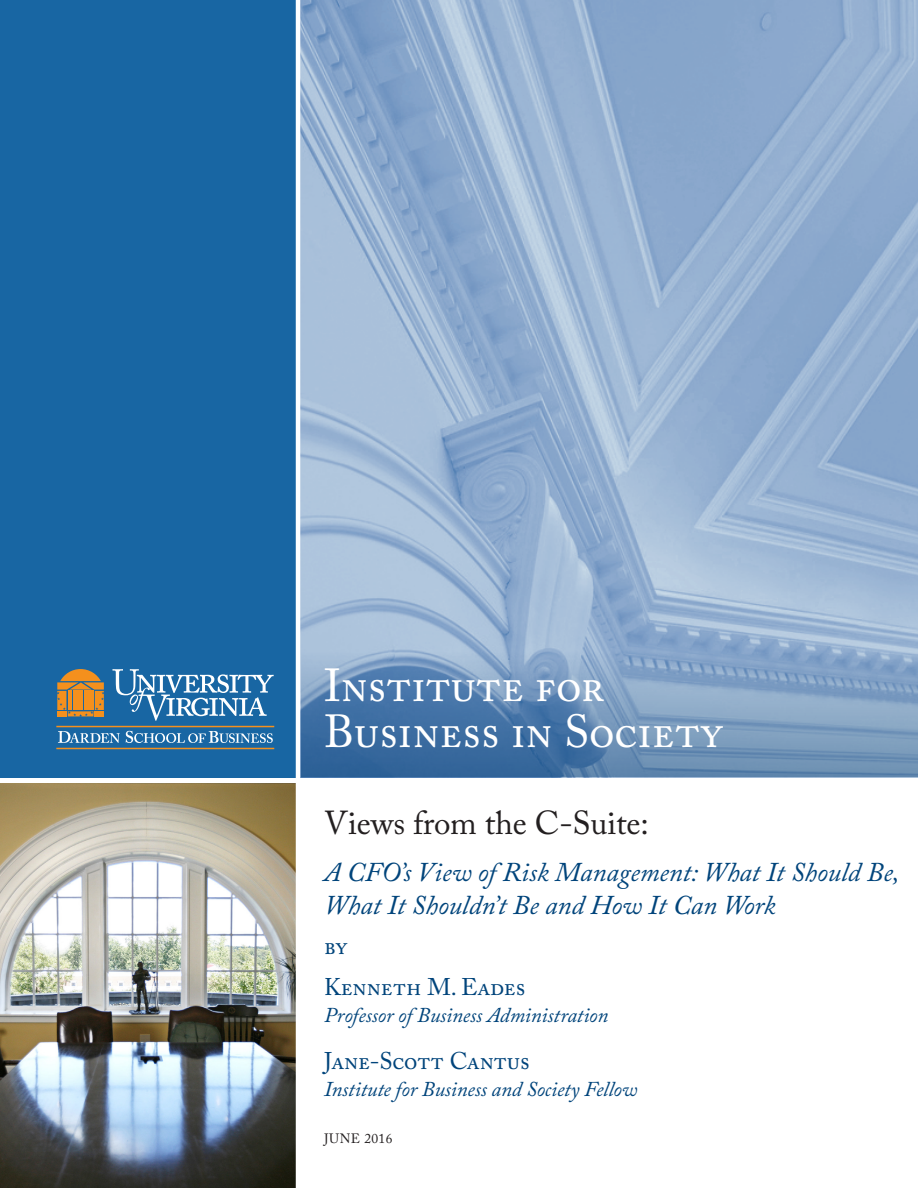
<style>
.page{position:relative;width:918px;height:1188px;background:#fff}
.page>*{position:absolute;margin:0;border:0;box-sizing:border-box;transform-origin:0 0}
.t1{font:46.05px/46px "Adobe Caslon Pro";letter-spacing:-.005em;color:#fff}
.body_copy{font:33px "Adobe Caslon Pro";color:#231f20}
.body_copy-2{font:italic 27px/33px "Adobe Caslon Pro";color:#00447b}
.body_copy-3{font:24px "Adobe Caslon Pro";letter-spacing:-.005em;color:#00447b}
.body_copy-4{font:italic 21px "Adobe Caslon Pro";letter-spacing:-.005em;color:#00447b}
.body_copy-5{font:13.5px "Adobe Caslon Pro";letter-spacing:.03em;color:#231f20}
</style>
<div class="page">
<img style="left:300px;top:0;width:618px;height:778px">
<div style="left:0;top:0;width:298px;height:778px;background:#1866a3"></div>
<img style="left:0;top:783px;width:296px;height:405px">
<svg style="left:317px;top:766px;width:585px;height:12px;background:#507aa6"></svg>
<hr style="left:296px;top:0;width:4px;height:1188px;background:#fff">
<svg style="left:57px;top:669px;width:47px;height:47px"></svg>
<svg style="left:112px;top:669px;width:162px;height:52px"></svg>
<hr style="left:56px;top:726px;width:218px;height:1px;background:#f4901d">
<hr style="left:56px;top:748px;width:218px;height:1px;background:#f4901d">
<svg style="left:58px;top:731px;width:62px;height:12px"></svg>
<svg style="left:126px;top:731px;width:147px;height:12px"></svg>
<p class="t1" style="left:324px;top:662px;width:400px">Institute for<br>Business in Society</p>
<p class="body_copy" style="left:324px;top:804px;width:326px">Views from the C-Suite:</p>
<p class="body_copy-2" style="left:324px;top:855px;width:577px">A CFO’s View of Risk Management: What It Should Be,<br>What It Shouldn’t Be and How It Can Work</p>
<p class="body_copy-3" style="left:324px;top:932px;width:25px">by</p>
<p class="body_copy-3" style="left:324px;top:972px;width:203px">Kenneth M. Eades</p>
<p class="body_copy-4" style="left:324px;top:1002px;width:286px">Professor of Business Administration</p>
<p class="body_copy-3" style="left:324px;top:1047px;width:207px">Jane-Scott Cantus</p>
<p class="body_copy-4" style="left:324px;top:1076px;width:315px">Institute for Business and Society Fellow</p>
<p class="body_copy-5" style="left:324px;top:1131px;width:70px">JUNE 2016</p>
</div>
